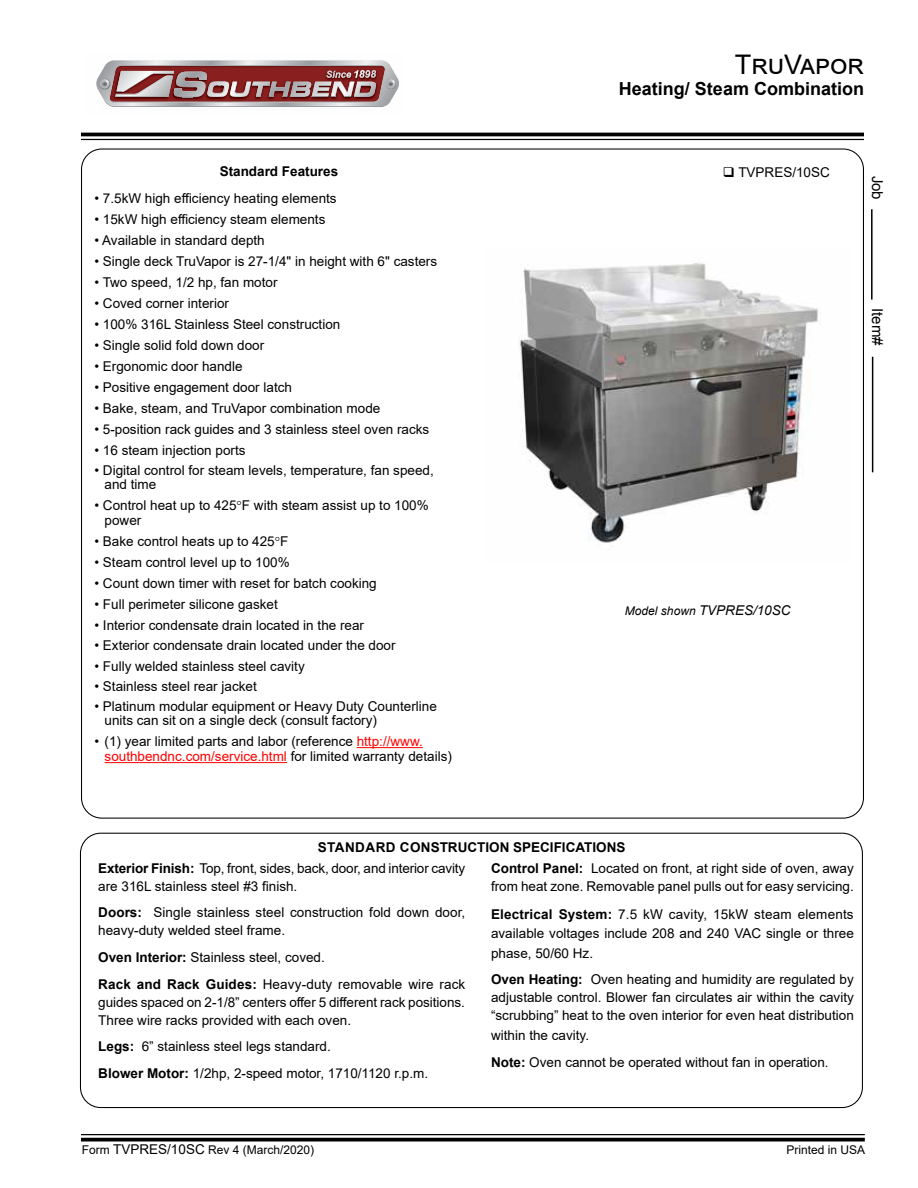
<style>
.page{position:relative;width:918px;height:1188px;background:#fff}
.page>*{position:absolute;margin:0;border:0;box-sizing:border-box;transform-origin:0 0}
.t1{font:27px "Arial";color:#000}
.t2{font:700 18px "Arial";color:#000}
.t3{font:15px "Arial";color:#000}
.t4{font:13.5px/18px "Arial";color:#000}
.t5{font:700 13.5px "Arial";color:#000}
.t6{font:italic 13.5px "Arial";color:#000}
.t7{font:12px "Arial";color:#000}
.s1{font-family:"Times New Roman"}
.s2{color:#f00}
.s3{font-size:12px}
.s4{font-weight:700}
.s5{font-size:13.5px}
</style>
<div class="page">
<hr style="left:871px;top:209px;width:2px;height:91px;background:#000">
<hr style="left:872px;top:357px;width:1px;height:115px;background:#000">
<hr style="left:81px;top:1134px;width:784px;height:1px;background:#000">
<svg style="left:81px;top:1138px;width:784px;height:4px;background:#1f1f1f"></svg>
<hr style="left:81px;top:133px;width:783px;height:3px;background:#000">
<hr style="left:81px;top:139px;width:783px;height:1px;background:#000">
<img style="left:111px;top:60px;width:273px;height:1px">
<svg style="left:96px;top:61px;width:303px;height:46px;background:#a57c7c"></svg>
<hr style="left:357px;top:747px;width:66px;height:1px;background:#f00">
<hr style="left:105px;top:762px;width:182px;height:1px;background:#f00">
<img style="left:519px;top:263px;width:301px;height:284px">
<h1 class="t1" style="left:735px;top:46px;width:123px">TruVapor</h1>
<h2 class="t2" style="left:619px;top:76px;width:247px">Heating/ Steam Combination</h2>
<p class="t5" style="left:220px;top:162px;width:120px">Standard Features</p>
<p class="t4" style="left:723px;top:163px;width:109px">❑ TVPRES/10SC</p>
<p class="t4" style="left:94px;top:190px;width:244px">• 7.5kW high efficiency heating elements</p>
<p class="t4" style="left:94px;top:211px;width:232px">• 15kW high efficiency steam elements</p>
<p class="t4" style="left:94px;top:232px;width:172px">• Available in standard depth</p>
<p class="t4" style="left:94px;top:252px;width:344px">• Single deck TruVapor is 27-1/4" in height with 6" casters</p>
<p class="t4" style="left:94px;top:273px;width:185px">• Two speed, 1/2 hp, fan motor</p>
<p class="t4" style="left:94px;top:294px;width:136px">• Coved corner interior</p>
<p class="t4" style="left:94px;top:315px;width:247px">• 100% 316L Stainless Steel construction</p>
<p class="t4" style="left:94px;top:336px;width:171px">• Single solid fold down door</p>
<p class="t4" style="left:94px;top:357px;width:150px">• Ergonomic door handle</p>
<p class="t4" style="left:94px;top:378px;width:199px">• Positive engagement door latch</p>
<p class="t4" style="left:94px;top:399px;width:287px">• Bake, steam, and TruVapor combination mode</p>
<p class="t4" style="left:94px;top:420px;width:336px">• 5-position rack guides and 3 stainless steel oven racks</p>
<p class="t4" style="left:94px;top:441px;width:153px">• 16 steam injection ports</p>
<p class="t4" style="left:105px;top:463px;width:331px;line-height:14.2px;text-indent:-10px">• Digital control for steam levels, temperature, fan speed, and time</p>
<p class="t4" style="left:105px;top:498px;width:326px;line-height:15px;text-indent:-10px">• Control heat up to 425<span class="s1">°</span>F with steam assist up to 100% power</p>
<p class="t4" style="left:94px;top:532px;width:195px">• Bake control heats up to 425<span class="s1">°</span>F</p>
<p class="t4" style="left:94px;top:553px;width:197px">• Steam control level up to 100%</p>
<p class="t4" style="left:94px;top:574px;width:284px">• Count down timer with reset for batch cooking</p>
<p class="t4" style="left:94px;top:595px;width:185px">• Full perimeter silicone gasket</p>
<p class="t4" style="left:94px;top:616px;width:271px">• Interior condensate drain located in the rear</p>
<p class="t4" style="left:94px;top:637px;width:303px">• Exterior condensate drain located under the door</p>
<p class="t4" style="left:94px;top:657px;width:212px">• Fully welded stainless steel cavity</p>
<p class="t4" style="left:94px;top:677px;width:164px">• Stainless steel rear jacket</p>
<p class="t4" style="left:105px;top:699px;width:334px;line-height:14.2px;text-indent:-10px">• Platinum modular equipment or Heavy Duty Counterline units can sit on a single deck (consult factory)</p>
<p class="t4" style="left:105px;top:734px;width:349px;line-height:15px;text-indent:-10px">• (1) year limited parts and labor (reference <span class="s2">http://www. southbendnc.com/service.html</span> for limited warranty details)</p>
<p class="t6" style="left:625px;top:601px;width:167px"><span class="s3">Model shown</span> TVPRES/10SC</p>
<p class="t3" style="left:887px;top:176px;width:26px;rotate:90deg">Job</p>
<p class="t3" style="left:887px;top:308px;width:39px;rotate:90deg">Item#</p>
<p class="t5" style="left:318px;top:838px;width:309px">STANDARD CONSTRUCTION SPECIFICATIONS</p>
<p class="t4" style="left:98px;top:859px;width:369px"><span class="s4">Exterior Finish:</span> Top, front, sides, back, door, and interior cavity are 316L stainless steel #3 finish.</p>
<p class="t4" style="left:98px;top:904px;width:369px"><span class="s4">Doors:</span> Single stainless steel construction fold down door, heavy-duty welded steel frame.</p>
<p class="t4" style="left:98px;top:944px;width:369px;line-height:26.5px"><span class="s4">Oven Interior:</span> Stainless steel, coved.<br><span class="s4">Rack and Rack Guides:</span> Heavy-duty removable wire rack</p>
<p class="t4" style="left:98px;top:993px;width:368px">guides spaced on 2-1/8” centers offer 5 different rack positions.<br>Three wire racks provided with each oven.</p>
<p class="t4" style="left:98px;top:1033px;width:331px;line-height:26.5px"><span class="s4">Legs:</span> 6” stainless steel legs standard.<br><span class="s4">Blower Motor:</span> 1/2hp, 2-speed motor, 1710/1120 r.p.m.</p>
<p class="t4" style="left:491px;top:859px;width:364px"><span class="s4">Control Panel:</span> Located on front, at right side of oven, away from heat zone. Removable panel pulls out for easy servicing.</p>
<p class="t4" style="left:491px;top:904px;width:364px;line-height:19.5px;text-align:justify"><span class="s4">Electrical System:</span> 7.5 kW cavity, 15kW steam elements available voltages include 208 and 240 VAC single or three phase, 50/60 Hz.</p>
<p class="t4" style="left:491px;top:971px;width:364px;text-align:justify"><span class="s4">Oven Heating:</span> Oven heating and humidity are regulated by adjustable control. Blower fan circulates air within the cavity “scrubbing” heat to the oven interior for even heat distribution</p>
<p class="t4" style="left:491px;top:1022px;width:339px;line-height:26.5px">within the cavity.<br><span class="s4">Note:</span> Oven cannot be operated without fan in operation.</p>
<p class="t7" style="left:82px;top:1142px;width:234px">Form <span class="s5">TVPRES/10SC</span> Rev 4 (March/2020)</p>
<p class="t7" style="left:786px;top:1141px;width:80px">Printed in USA</p>
</div>
